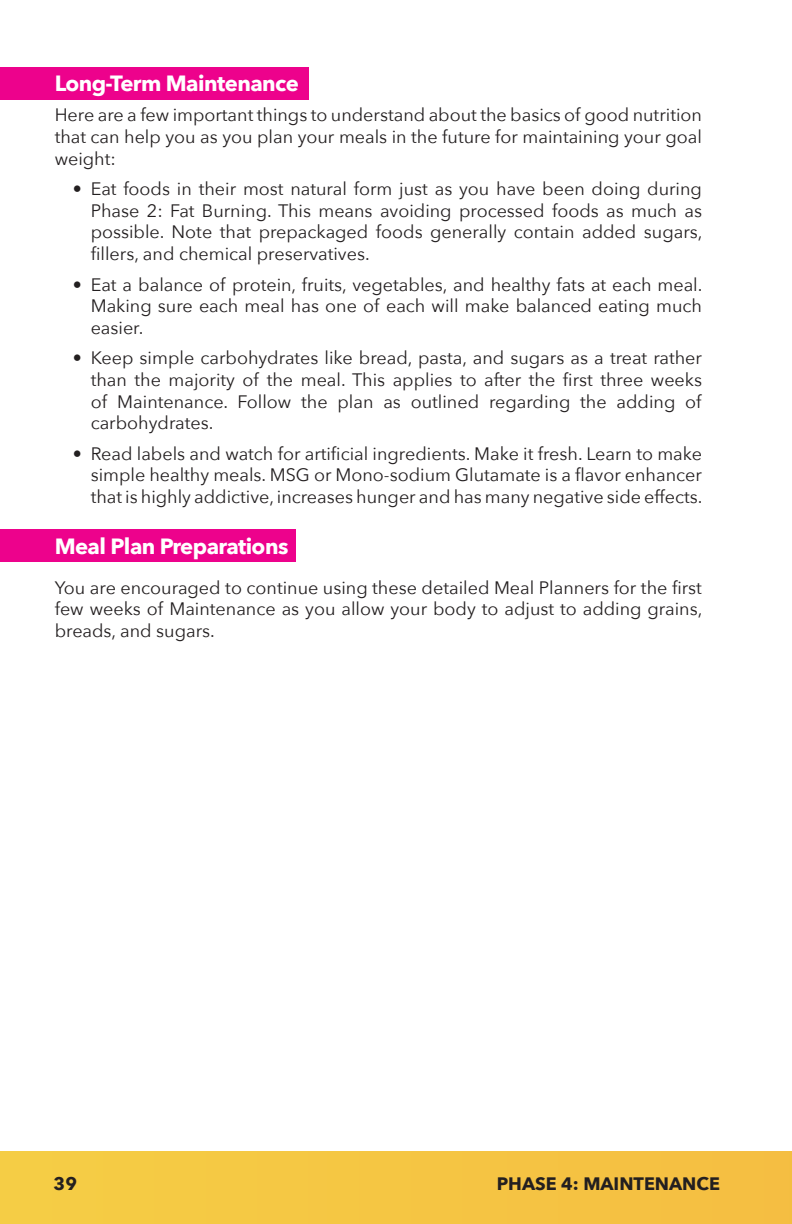
<style>
.page{position:relative;width:792px;height:1224px;background:#fff}
.page>*{position:absolute;margin:0;border:0;box-sizing:border-box;transform-origin:0 0}
.t1{font:700 22px "Avenir Next";letter-spacing:-.025em;color:#fff}
.t2{font:18px/21.6px "Avenir Next";color:#231f20;text-align:justify}
.t3{font:700 18px "Avenir Next";color:#231f20}
</style>
<div class="page">
<div style="left:0;top:1152px;width:792px;height:72px;background:#f5c643"></div>
<div style="left:0;top:530px;width:296px;height:32px;background:#ed028c"></div>
<div style="left:0;top:67px;width:309px;height:32px;background:#ed028c"></div>
<p class="t1" style="left:55px;top:69px;width:246px">Long-Term Maintenance</p>
<p class="t2" style="left:55px;top:105px;width:649px">Here are a few important things to understand about the basics of good nutrition that can help you as you plan your meals in the future for maintaining your goal weight:</p>
<p class="t2" style="left:91px;top:179px;width:613px;text-indent:-18px">• Eat foods in their most natural form just as you have been doing during Phase 2: Fat Burning. This means avoiding processed foods as much as possible. Note that prepackaged foods generally contain added sugars, fillers, and chemical preservatives.</p>
<p class="t2" style="left:91px;top:274px;width:613px;text-indent:-18px">• Eat a balance of protein, fruits, vegetables, and healthy fats at each meal.<br>Making sure each meal has one of each will make balanced eating much easier.</p>
<p class="t2" style="left:91px;top:348px;width:613px;text-indent:-18px">• Keep simple carbohydrates like bread, pasta, and sugars as a treat rather than the majority of the meal. This applies to after the first three weeks of Maintenance. Follow the plan as outlined regarding the adding of carbohydrates.</p>
<p class="t2" style="left:91px;top:443px;width:613px;text-indent:-18px">• Read labels and watch for artificial ingredients. Make it fresh. Learn to make simple healthy meals. MSG or Mono-sodium Glutamate is a flavor enhancer that is highly addictive, increases hunger and has many negative side effects.</p>
<p class="t1" style="left:55px;top:532px;width:235px">Meal Plan Preparations</p>
<p class="t2" style="left:55px;top:577px;width:649px">You are encouraged to continue using these detailed Meal Planners for the first few weeks of Maintenance as you allow your body to adjust to adding grains, breads, and sugars.</p>
<p class="t3" style="left:54px;top:1172px;width:25px">39</p>
<p class="t3" style="left:497px;top:1172px;width:225px">PHASE 4: MAINTENANCE</p>
</div>
